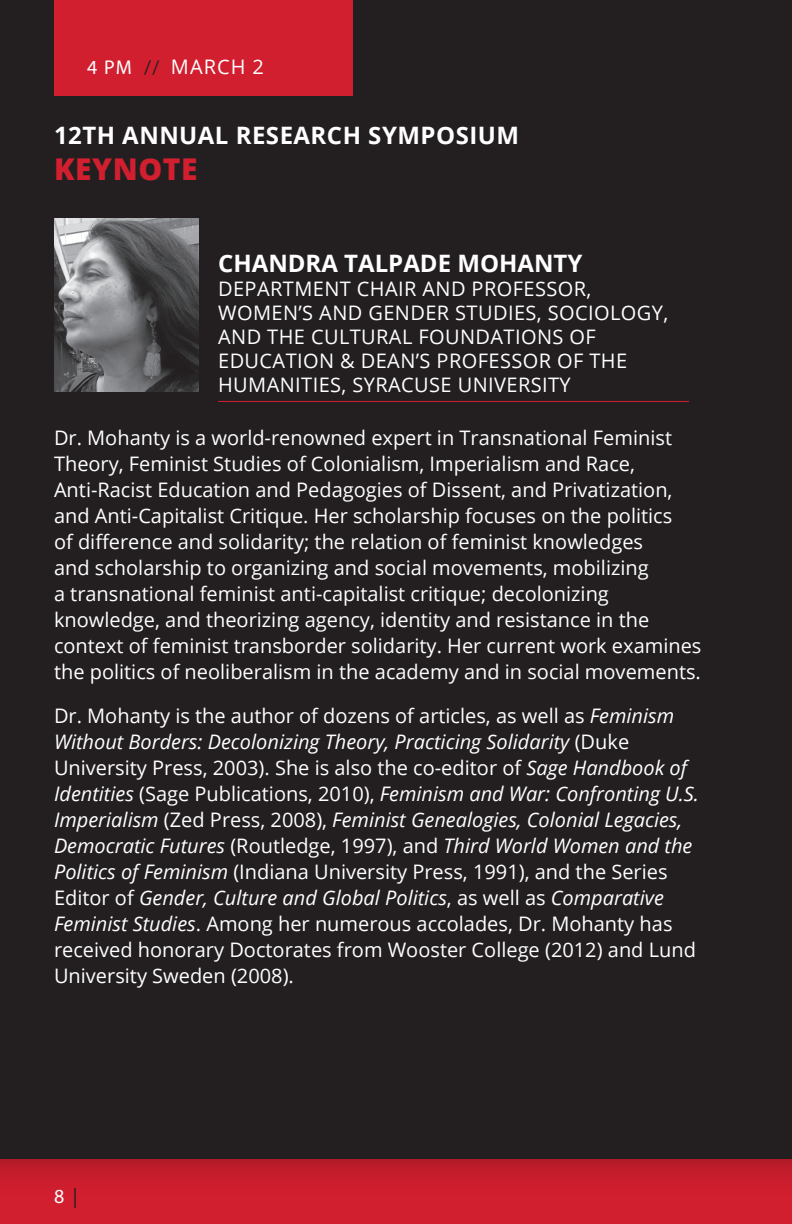
<style>
.page{position:relative;width:792px;height:1224px;background:#fff}
.page>*{position:absolute;margin:0;border:0;box-sizing:border-box;transform-origin:0 0}
.t1{font:800 30px "Open Sans";letter-spacing:.02em;color:#d21f2f}
.t2{font:700 24px "Open Sans";letter-spacing:.02em;color:#fff}
.t3{font:700 24px "Open Sans";color:#fff}
.t4{font:20px/26px "Open Sans";color:#fff}
.t5{font:20px/24px "Open Sans";letter-spacing:.02em;color:#fff}
.t6{font:20px "Myriad Pro";color:#fff}
.s1{font-family:"Myriad Pro"}
.s2{font-family:"Myriad Pro";color:#231f20}
.s3{font-style:italic}
.s4{color:#231f20}
</style>
<div class="page">
<div style="left:0;top:1158px;width:792px;height:66px;background:linear-gradient(to bottom,#bc1b2a,#d92031)"></div>
<div style="left:0;top:0;width:792px;height:1158px;background:#231f20"></div>
<div style="left:54px;top:0;width:298px;height:96px;background:#d21f2f"></div>
<hr style="left:218px;top:401px;width:471px;height:1px;background:#d21f2f">
<img style="left:54px;top:218px;width:145px;height:174px">
<p class="t4" style="left:87px;top:53px;width:178px"><span class="s1">4 PM</span> <span class="s2">//</span> MARCH 2</p>
<p class="t2" style="left:54px;top:119px;width:467px">12TH ANNUAL RESEARCH SYMPOSIUM</p>
<h1 class="t1" style="left:54px;top:147px;width:145px">KEYNOTE</h1>
<p class="t3" style="left:218px;top:246px;width:366px">CHANDRA TALPADE MOHANTY</p>
<p class="t5" style="left:218px;top:276px;width:452px">DEPARTMENT CHAIR AND PROFESSOR, WOMEN’S AND GENDER STUDIES, SOCIOLOGY, AND THE CULTURAL FOUNDATIONS OF EDUCATION &amp; DEAN’S PROFESSOR OF THE HUMANITIES, SYRACUSE UNIVERSITY</p>
<p class="t4" style="left:54px;top:424px;width:649px">Dr. Mohanty is a world-renowned expert in Transnational Feminist Theory, Feminist Studies of Colonialism, Imperialism and Race, Anti-Racist Education and Pedagogies of Dissent, and Privatization, and Anti-Capitalist Critique. Her scholarship focuses on the politics<br>of difference and solidarity; the relation of feminist knowledges<br>and scholarship to organizing and social movements, mobilizing<br>a transnational feminist anti-capitalist critique; decolonizing knowledge, and theorizing agency, identity and resistance in the context of feminist transborder solidarity. Her current work examines the politics of neoliberalism in the academy and in social movements.</p>
<p class="t4" style="left:54px;top:702px;width:646px">Dr. Mohanty is the author of dozens of articles, as well as <span class="s3">Feminism Without Borders: Decolonizing Theory, Practicing Solidarity</span> (Duke University Press, 2003). She is also the co-editor of <span class="s3">Sage Handbook of Identities</span> (Sage Publications, 2010), <span class="s3">Feminism and War: Confronting U.S.<br>Imperialism</span> (Zed Press, 2008), <span class="s3">Feminist Genealogies, Colonial Legacies, Democratic Futures</span> (Routledge, 1997), and <span class="s3">Third World Women and the Politics of Feminism</span> (Indiana University Press, 1991), and the Series Editor of <span class="s3">Gender, Culture and Global Politics</span>, as well as <span class="s3">Comparative Feminist Studies</span>. Among her numerous accolades, Dr. Mohanty has received honorary Doctorates from Wooster College (2012) and Lund University Sweden (2008).</p>
<p class="t6" style="left:54px;top:1186px;width:25px">8 <span class="s4">|</span></p>
</div>
